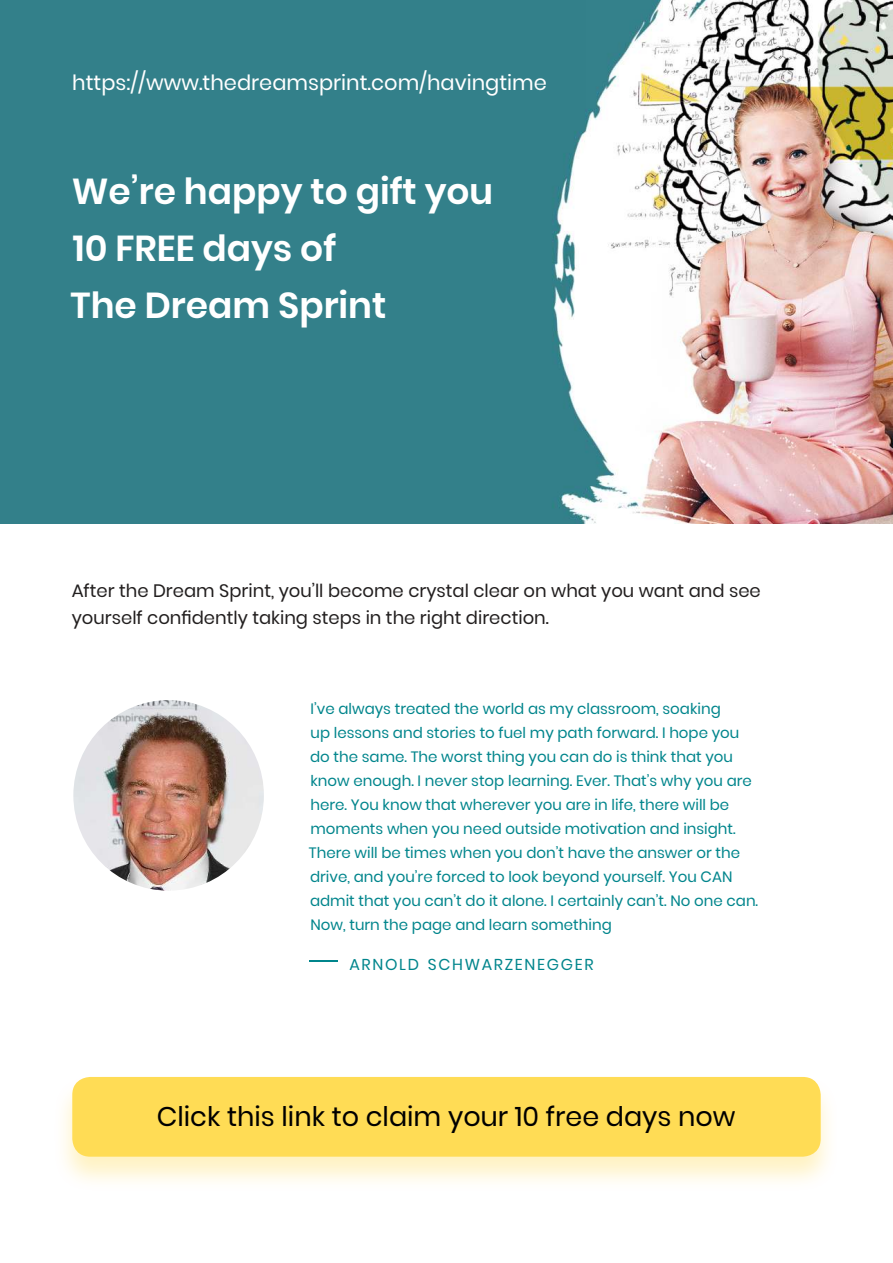
<style>
.page{position:relative;width:893px;height:1263px;background:#fff}
.page>*{position:absolute;margin:0;border:0;box-sizing:border-box;transform-origin:0 0}
.t1{font:600 36px/57px "Poppins";color:#fff}
.t2{font:27px "Poppins";color:#000}
.t3{font:21px "Poppins";color:#fff}
.t4{font:18px/27px "Poppins";color:#221f1f}
.t5{font:15.75px "Poppins";letter-spacing:.105em;color:#00858c}
.t6{font:15px/24px "Poppins";color:#00858c}
</style>
<div class="page">
<svg style="left:310px;top:960px;width:28px;height:1px"></svg>
<img style="left:0;top:0;width:893px;height:523px">
<img style="left:73px;top:700px;width:191px;height:191px;border-radius:95px">
<div style="left:54px;top:1075px;width:785px;height:117px;background:#ffdc55;opacity:.35"></div>
<div style="left:72px;top:1077px;width:749px;height:80px;background:#ffdc55;border-radius:18px"></div>
<h3 class="t3" style="left:72px;top:70px;width:476px">https://www.thedreamsprint.com/havingtime</h3>
<h1 class="t1" style="left:71px;top:165px;width:424px">We’re happy to gift you<br>10 FREE days of<br>The Dream Sprint</h1>
<p class="t4" style="left:72px;top:578px;width:691px">After the Dream Sprint, you’ll become crystal clear on what you want and see yourself confidently taking steps in the right direction.</p>
<p class="t6" style="left:309px;top:697px;width:451px">I’ve always treated the world as my classroom, soaking<br>up lessons and stories to fuel my path forward. I hope you do the same. The worst thing you can do is think that you know enough. I never stop learning. Ever. That’s why you are here. You know that wherever you are in life, there will be moments when you need outside motivation and insight.<br>There will be times when you don’t have the answer or the drive, and you’re forced to look beyond yourself. You CAN admit that you can’t do it alone. I certainly can’t. No one can.<br>Now, turn the page and learn something</p>
<p class="t5" style="left:349px;top:956px;width:246px">ARNOLD SCHWARZENEGGER</p>
<h2 class="t2" style="left:157px;top:1100px;width:580px">Click this link to claim your 10 free days now</h2>
</div>
